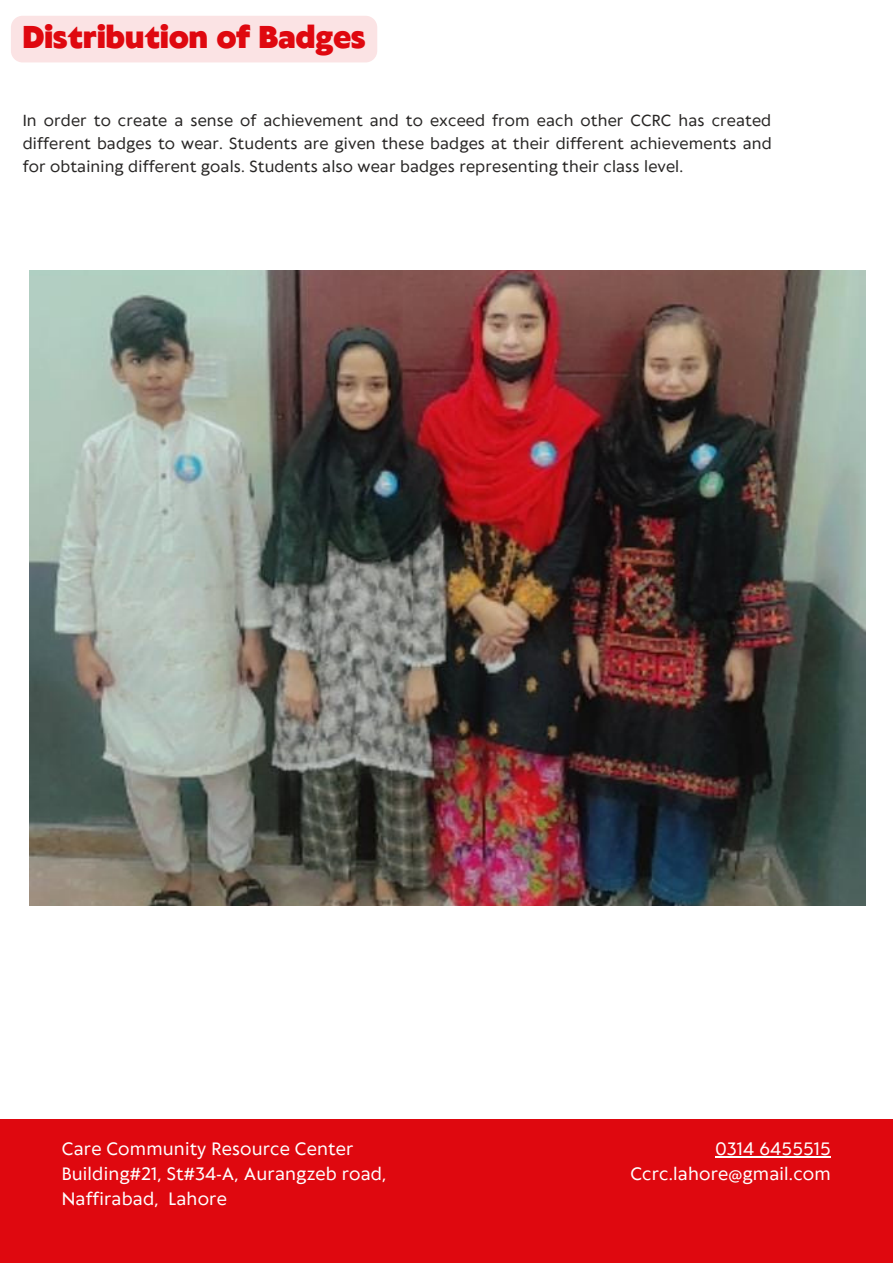
<style>
.page{position:relative;width:893px;height:1264px;background:#fff}
.page>*{position:absolute;margin:0;border:0;box-sizing:border-box;transform-origin:0 0}
.t1{font:900 29.55px "Klein Text";letter-spacing:.01em;color:#df080f}
.t2{font:16.8px/25px "Klein Text";letter-spacing:.01em;color:#fff}
.t3{font:15px/23.1px "Klein Text";letter-spacing:.01em;color:#282625;text-align:justify}
</style>
<div class="page">
<div style="left:0;top:1119px;width:892px;height:143px;background:#df080f"></div>
<img style="left:29px;top:270px;width:836px;height:635px">
<div style="left:11px;top:16px;width:366px;height:46px;background:#fbe3e4"></div>
<hr style="left:715px;top:1156px;width:116px;height:1px;background:#fff">
<p class="t1" style="left:23px;top:22px;width:344px">Distribution of Badges</p>
<p class="t3" style="left:23px;top:110px;width:750px">In order to create a sense of achievement and to exceed from each other CCRC has created different badges to wear. Students are given these badges at their different achievements and for obtaining different goals. Students also wear badges representing their class level.</p>
<p class="t2" style="left:62px;top:1137px;width:293px">Care Community Resource Center</p>
<p class="t2" style="left:62px;top:1162px;width:326px">Building#21, St#34-A, Aurangzeb road,<br>Naffirabad, Lahore</p>
<p class="t2" style="left:715px;top:1137px;width:117px">0314 6455515</p>
<p class="t2" style="left:630px;top:1162px;width:202px">Ccrc.lahore@gmail.com</p>
</div>
